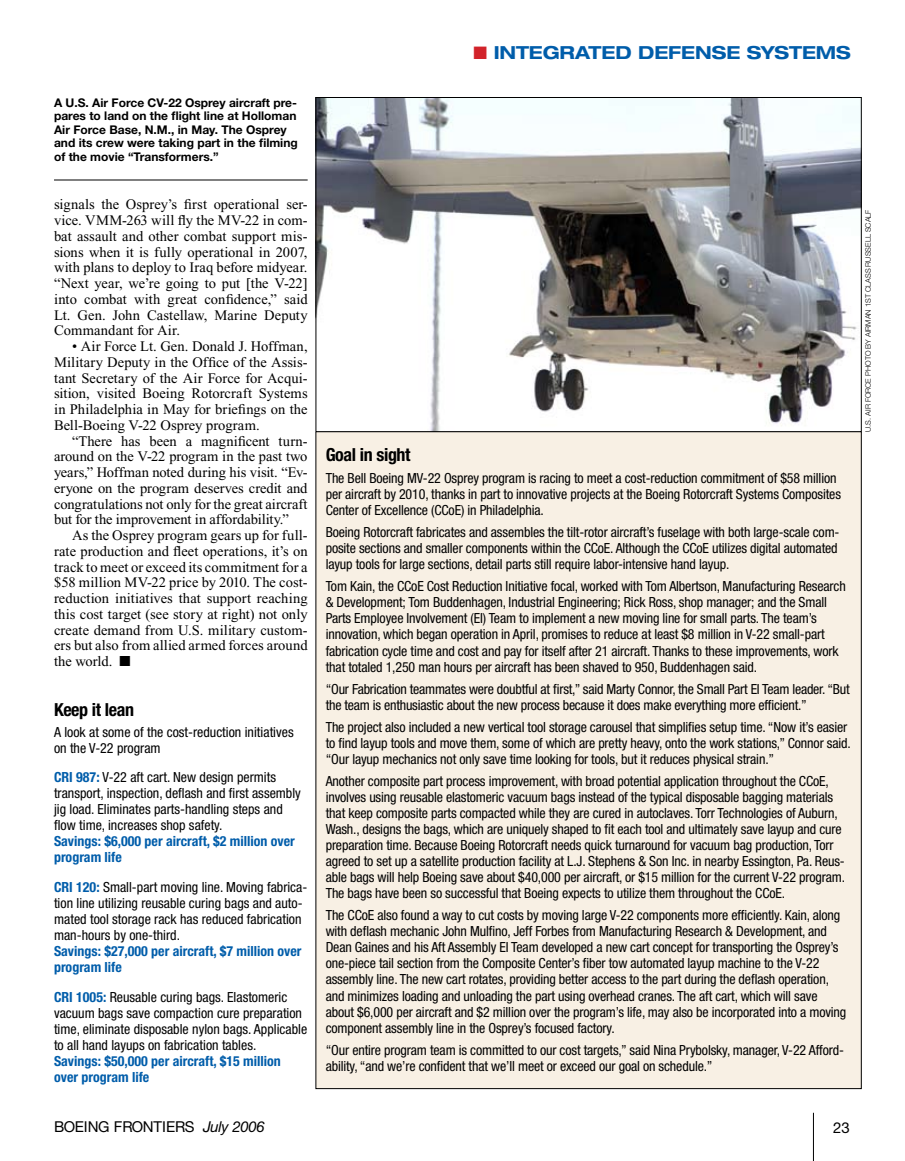
<style>
.page{position:relative;width:905px;height:1161px;background:#fff}
.page>*{position:absolute;margin:0;border:0;box-sizing:border-box;transform-origin:0 0}
.t1{font:700 expanded 18px "Helvetica Neue";letter-spacing:-.01em;color:#005daa}
.t2{font:700 condensed 18px "Helvetica Neue";letter-spacing:-.02em;color:#000}
.t3{font:15px "Helvetica Neue";color:#000}
.t4{font:14.55px/15.8px "Times New Roman";color:#000;text-align:justify}
.t5{font:condensed 13.95px/16px "Helvetica Neue";letter-spacing:-.01em;color:#000}
.t6{font:700 condensed 13.95px/16px "Helvetica Neue";color:#005daa}
.t7{font:700 12px/13.5px "Helvetica Neue";color:#000}
.t8{font:300 7.5px "Helvetica Neue";color:#000}
.s1{color:#d2232a}
.s2{font-weight:700;color:#005daa}
.s3{font-style:italic}
</style>
<div class="page">
<hr style="left:813px;top:1113px;width:1px;height:48px;background:#000">
<div style="left:316px;top:432px;width:545px;height:657px;background:#f8f0e4"></div>
<img style="left:317px;top:99px;width:542px;height:331px">
<hr style="left:54px;top:180px;width:254px;height:1px;background:#000">
<p class="t1" style="left:473px;top:41px;width:379px"><span class="s1">■</span> INTEGRATED DEFENSE SYSTEMS</p>
<p class="t7" style="left:54px;top:96px;width:245px">A U.S. Air Force CV-22 Osprey aircraft pre&shy;pares to land on the flight line at Holloman Air Force Base, N.M., in May. The Osprey and its crew were taking part in the filming of the movie “Transformers.”</p>
<p class="t4" style="left:54px;top:197px;width:255px">signals the Osprey’s first operational ser&shy;vice. VMM-263 will fly the MV-22 in com&shy;bat assault and other combat support mis&shy;sions when it is fully operational in 2007, with plans to deploy to Iraq before midyear. “Next year, we’re going to put [the V-22] into combat with great confidence,” said Lt. Gen. John Castellaw, Marine Deputy Commandant for Air.</p>
<p class="t4" style="left:54px;top:338px;width:255px;text-indent:18px">• Air Force Lt. Gen. Donald J. Hoffman, Military Deputy in the Office of the Assis&shy;tant Secretary of the Air Force for Acqui&shy;sition, visited Boeing Rotorcraft Systems in Philadelphia in May for briefings on the Bell-Boeing V-22 Osprey program.</p>
<p class="t4" style="left:54px;top:433px;width:255px;text-indent:18px">“There has been a magnificent turn&shy;around on the V-22 program in the past two years,” Hoffman noted during his visit. “Ev&shy;eryone on the program deserves credit and congratulations not only for the great aircraft but for the improvement in affordability.”</p>
<p class="t4" style="left:54px;top:527px;width:255px;text-indent:18px">As the Osprey program gears up for full&shy;rate production and fleet operations, it’s on track to meet or exceed its commitment for a $58 million MV-22 price by 2010. The cost&shy;reduction initiatives that support reaching this cost target (see story at right) not only create demand from U.S. military custom&shy;ers but also from allied armed forces around the world. ■</p>
<p class="t2" style="left:54px;top:699px;width:81px">Keep it lean</p>
<p class="t5" style="left:54px;top:723px;width:241px">A look at some of the cost-reduction initiatives on the V-22 program</p>
<p class="t5" style="left:54px;top:769px;width:248px"><span class="s2">CRI 987:</span> V-22 aft cart. New design permits transport, inspection, deflash and first assembly jig load. Eliminates parts-handling steps and flow time, increases shop safety.</p>
<p class="t6" style="left:54px;top:833px;width:242px">Savings: $6,000 per aircraft, $2 million over program life</p>
<p class="t5" style="left:54px;top:879px;width:255px"><span class="s2">CRI 120:</span> Small-part moving line. Moving fabrica&shy;tion line utilizing reusable curing bags and auto&shy;mated tool storage rack has reduced fabrication man-hours by one-third.</p>
<p class="t6" style="left:54px;top:943px;width:249px">Savings: $27,000 per aircraft, $7 million over program life</p>
<p class="t5" style="left:54px;top:989px;width:255px"><span class="s2">CRI 1005:</span> Reusable curing bags. Elastomeric vacuum bags save compaction cure preparation time, eliminate disposable nylon bags. Applicable to all hand layups on fabrication tables.</p>
<p class="t6" style="left:54px;top:1053px;width:228px">Savings: $50,000 per aircraft, $15 million over program life</p>
<p class="t2" style="left:326px;top:444px;width:86px">Goal in sight</p>
<p class="t5" style="left:326px;top:470px;width:517px">The Bell Boeing MV-22 Osprey program is racing to meet a cost-reduction commitment of $58 million per aircraft by 2010, thanks in part to innovative projects at the Boeing Rotorcraft Systems Composites<br>Center of Excellence (CCoE) in Philadelphia.</p>
<p class="t5" style="left:326px;top:524px;width:515px">Boeing Rotorcraft fabricates and assembles the tilt-rotor aircraft’s fuselage with both large-scale com&shy;posite sections and smaller components within the CCoE. Although the CCoE utilizes digital automated layup tools for large sections, detail parts still require labor-intensive hand layup.</p>
<p class="t5" style="left:326px;top:578px;width:521px">Tom Kain, the CCoE Cost Reduction Initiative focal, worked with Tom Albertson, Manufacturing Research &amp; Development; Tom Buddenhagen, Industrial Engineering; Rick Ross, shop manager; and the Small Parts Employee Involvement (EI) Team to implement a new moving line for small parts. The team’s innovation, which began operation in April, promises to reduce at least $8 million in V-22 small-part fabrication cycle time and cost and pay for itself after 21 aircraft. Thanks to these improvements, work that totaled 1,250 man hours per aircraft has been shaved to 950, Buddenhagen said.</p>
<p class="t5" style="left:326px;top:681px;width:525px">“Our Fabrication teammates were doubtful at first,” said Marty Connor, the Small Part EI Team leader. “But the team is enthusiastic about the new process because it does make everything more efficient.”</p>
<p class="t5" style="left:326px;top:719px;width:526px">The project also included a new vertical tool storage carousel that simplifies setup time. “Now it’s easier to find layup tools and move them, some of which are pretty heavy, onto the work stations,” Connor said. “Our layup mechanics not only save time looking for tools, but it reduces physical strain.”</p>
<p class="t5" style="left:326px;top:773px;width:521px">Another composite part process improvement, with broad potential application throughout the CCoE, involves using reusable elastomeric vacuum bags instead of the typical disposable bagging materials that keep composite parts compacted while they are cured in autoclaves. Torr Technologies of Auburn, Wash., designs the bags, which are uniquely shaped to fit each tool and ultimately save layup and cure preparation time. Because Boeing Rotorcraft needs quick turnaround for vacuum bag production, Torr agreed to set up a satellite production facility at L.J. Stephens &amp; Son Inc. in nearby Essington, Pa. Reus&shy;able bags will help Boeing save about $40,000 per aircraft, or $15 million for the current V-22 program.<br>The bags have been so successful that Boeing expects to utilize them throughout the CCoE.</p>
<p class="t5" style="left:326px;top:907px;width:522px">The CCoE also found a way to cut costs by moving large V-22 components more efficiently. Kain, along with deflash mechanic John Mulfino, Jeff Forbes from Manufacturing Research &amp; Development, and Dean Gaines and his Aft Assembly EI Team developed a new cart concept for transporting the Osprey’s one-piece tail section from the Composite Center’s fiber tow automated layup machine to the V-22 assembly line. The new cart rotates, providing better access to the part during the deflash operation, and minimizes loading and unloading the part using overhead cranes. The aft cart, which will save about $6,000 per aircraft and $2 million over the program’s life, may also be incorporated into a moving component assembly line in the Osprey’s focused factory.</p>
<p class="t5" style="left:326px;top:1042px;width:519px">“Our entire program team is committed to our cost targets,” said Nina Prybolsky, manager, V-22 Afford&shy;ability, “and we’re confident that we’ll meet or exceed our goal on schedule.”</p>
<p class="t3" style="left:54px;top:1118px;width:212px">BOEING FRONTIERS <span class="s3">July 2006</span></p>
<p class="t3" style="left:833px;top:1119px;width:9px">23</p>
<p class="t8" style="left:863px;top:432px;width:224px;rotate:-90deg">U.S. Air Force photo by Airman 1st Class Russell Scalf</p>
</div>
